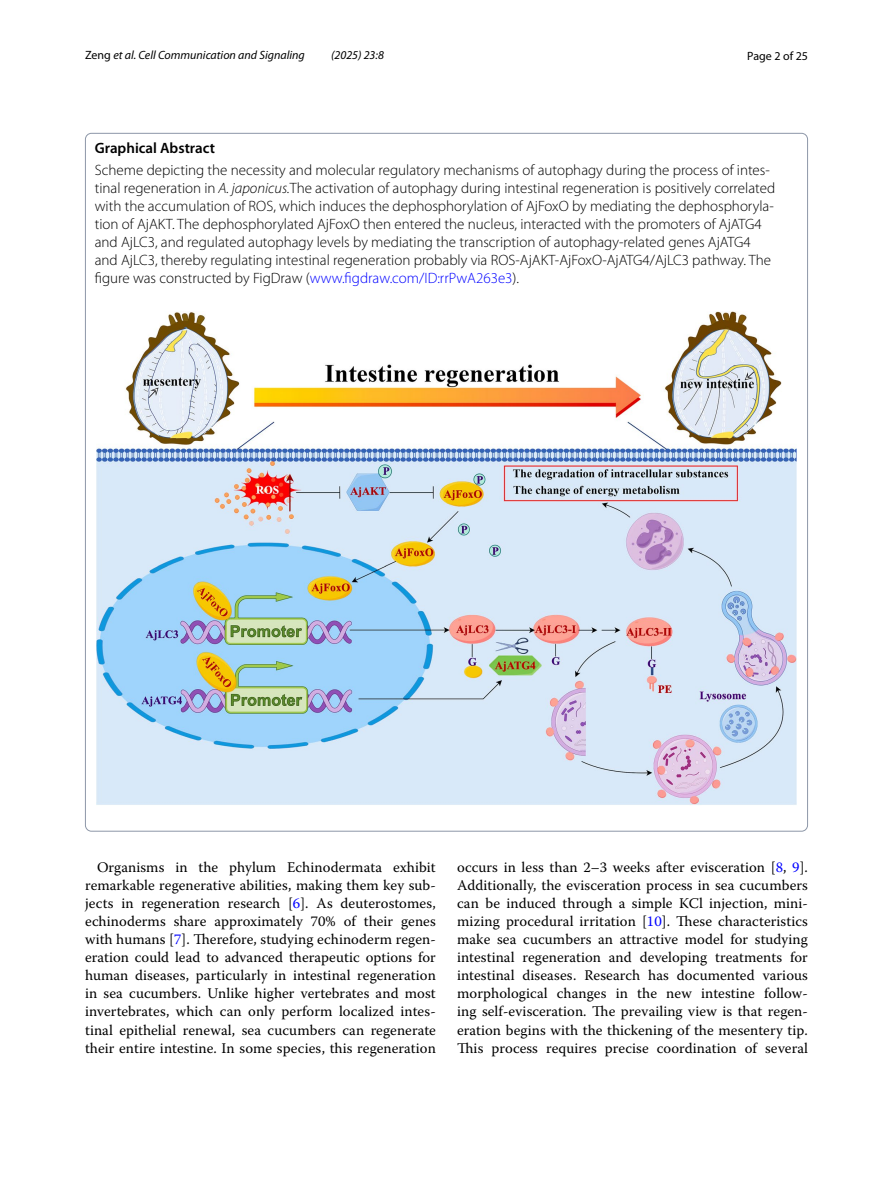
<style>
.page{position:relative;width:893px;height:1187px;background:#fff}
.page>*{position:absolute;margin:0;border:0;box-sizing:border-box;transform-origin:0 0}
.t1{font:300 15px/18px "Myriad Pro";color:#000}
.t2{font:600 15px "Myriad Pro";color:#000}
.t3{font:14.7px/18px "Warnock Pro";letter-spacing:.005em;color:#000;text-align:justify}
.t4{font:italic 12px "Myriad Pro";color:#000}
.t5{font:12px "Myriad Pro";color:#000}
.s1{font-style:normal}
.s2{font-style:italic}
.s3{color:#00f}
</style>
<div class="page">
<img style="left:96px;top:311px;width:701px;height:494px">
<p class="t4" style="left:85px;top:48px;width:221px"><span class="s1">Zeng</span> et al. Cell Communication and Signaling</p>
<p class="t4" style="left:331px;top:48px;width:54px">(2025) 23:8</p>
<p class="t5" style="left:747px;top:48px;width:62px">Page 2 of 25</p>
<p class="t2" style="left:95px;top:138px;width:122px">Graphical Abstract</p>
<p class="t1" style="left:95px;top:161px;width:682px">Scheme depicting the necessity and molecular regulatory mechanisms of autophagy during the process of intes&shy;tinal regeneration in <span class="s2">A. japonicus.</span>The activation of autophagy during intestinal regeneration is positively correlated with the accumulation of ROS, which induces the dephosphorylation of AjFoxO by mediating the dephosphoryla&shy;tion of AjAKT. The dephosphorylated AjFoxO then entered the nucleus, interacted with the promoters of AjATG4 and AjLC3, and regulated autophagy levels by mediating the transcription of autophagy-related genes AjATG4 and AjLC3, thereby regulating intestinal regeneration probably via ROS-AjAKT-AjFoxO-AjATG4/AjLC3 pathway. The figure was constructed by FigDraw (<span class="s3">www.figdraw.com/ID:rrPwA263e3</span>).</p>
<p class="t3" style="left:85px;top:858px;width:352px;text-indent:12px">Organisms in the phylum Echinodermata exhibit remarkable regenerative abilities, making them key sub&shy;jects in regeneration research [<span class="s3">6</span>]. As deuterostomes, echinoderms share approximately 70% of their genes with humans [<span class="s3">7</span>]. Therefore, studying echinoderm regen&shy;eration could lead to advanced therapeutic options for human diseases, particularly in intestinal regeneration in sea cucumbers. Unlike higher vertebrates and most invertebrates, which can only perform localized intes&shy;tinal epithelial renewal, sea cucumbers can regenerate their entire intestine. In some species, this regeneration</p>
<p class="t3" style="left:457px;top:858px;width:352px">occurs in less than 2–3 weeks after evisceration [<span class="s3">8</span>, <span class="s3">9</span>].<br>Additionally, the evisceration process in sea cucumbers can be induced through a simple KCl injection, mini&shy;mizing procedural irritation [<span class="s3">10</span>]. These characteristics make sea cucumbers an attractive model for studying intestinal regeneration and developing treatments for intestinal diseases. Research has documented various morphological changes in the new intestine follow&shy;ing self-evisceration. The prevailing view is that regen&shy;eration begins with the thickening of the mesentery tip.<br>This process requires precise coordination of several</p>
</div>
